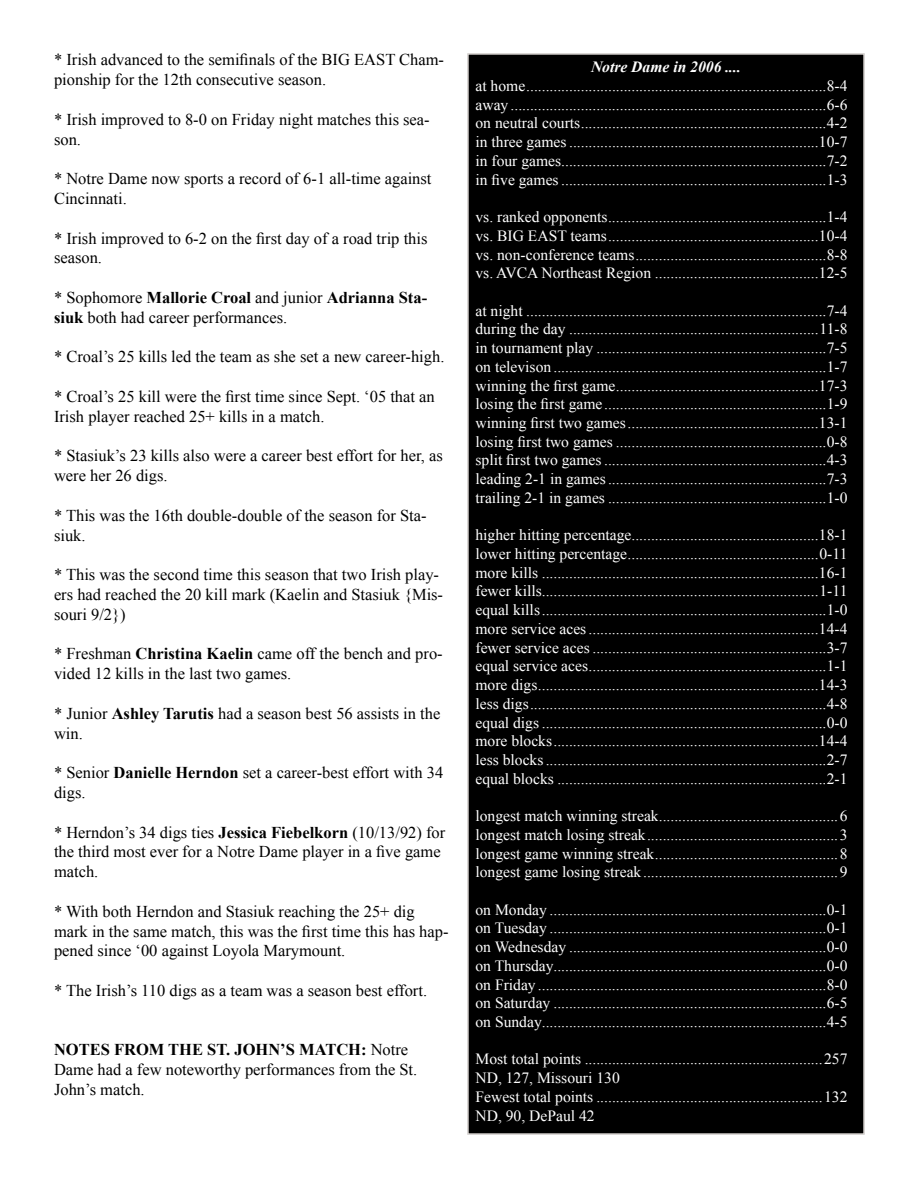
<style>
.page{position:relative;width:918px;height:1188px;background:#fff}
.page>*{position:absolute;margin:0;border:0;box-sizing:border-box;transform-origin:0 0}
.t1{font:16.5px/19.8px "Times New Roman";color:#000}
.t2{font:700 16.5px "Times New Roman";color:#000}
.t3{font:15.6px/18.8px "Times New Roman";color:#fff;text-align:justify}
.t4{font:italic 700 15.6px "Times New Roman";color:#fff}
.s1{font-weight:700}
</style>
<div class="page">
<div style="left:468px;top:54px;width:396px;height:1080px;background:#000"></div>
<div style="left:467px;top:53px;width:398px;height:1082px;border:2px solid #cdc9c7"></div>
<p class="t1" style="left:54px;top:50px;width:392px">* Irish advanced to the semifinals of the BIG EAST Cham&shy;pionship for the 12th consecutive season.</p>
<p class="t1" style="left:54px;top:109px;width:377px">* Irish improved to 8-0 on Friday night matches this sea&shy;son.</p>
<p class="t1" style="left:54px;top:169px;width:379px">* Notre Dame now sports a record of 6-1 all-time against<br>Cincinnati.</p>
<p class="t1" style="left:54px;top:228px;width:375px">* Irish improved to 6-2 on the first day of a road trip this season.</p>
<p class="t1" style="left:54px;top:287px;width:375px">* Sophomore <span class="s1">Mallorie Croal</span> and junior <span class="s1">Adrianna Sta&shy;siuk</span> both had career performances.</p>
<p class="t1" style="left:54px;top:347px;width:392px">* Croal’s 25 kills led the team as she set a new career-high.</p>
<p class="t1" style="left:54px;top:386px;width:382px">* Croal’s 25 kill were the first time since Sept. ‘05 that an<br>Irish player reached 25+ kills in a match.</p>
<p class="t1" style="left:54px;top:446px;width:390px">* Stasiuk’s 23 kills also were a career best effort for her, as were her 26 digs.</p>
<p class="t1" style="left:54px;top:505px;width:374px">* This was the 16th double-double of the season for Sta&shy;siuk.</p>
<p class="t1" style="left:54px;top:565px;width:391px">* This was the second time this season that two Irish play&shy;ers had reached the 20 kill mark (Kaelin and Stasiuk {Mis&shy;souri 9/2})</p>
<p class="t1" style="left:54px;top:644px;width:390px">* Freshman <span class="s1">Christina Kaelin</span> came off the bench and pro&shy;vided 12 kills in the last two games.</p>
<p class="t1" style="left:54px;top:703px;width:388px">* Junior <span class="s1">Ashley Tarutis</span> had a season best 56 assists in the win.</p>
<p class="t1" style="left:54px;top:763px;width:391px">* Senior <span class="s1">Danielle Herndon</span> set a career-best effort with 34 digs.</p>
<p class="t1" style="left:54px;top:822px;width:393px">* Herndon’s 34 digs ties <span class="s1">Jessica Fiebelkorn</span> (10/13/92) for the third most ever for a Notre Dame player in a five game match.</p>
<p class="t1" style="left:54px;top:901px;width:396px">* With both Herndon and Stasiuk reaching the 25+ dig mark in the same match, this was the first time this has hap&shy;pened since ‘00 against Loyola Marymount.</p>
<p class="t1" style="left:54px;top:980px;width:375px">* The Irish’s 110 digs as a team was a season best effort.</p>
<p class="t2" style="left:54px;top:1040px;width:85px">NOTES FROM</p>
<p class="t1" style="left:54px;top:1040px;width:365px;text-indent:114px"><span class="s1">THE ST. JOHN’S MATCH:</span> Notre<br>Dame had a few noteworthy performances from the St.<br>John’s match.</p>
<p class="t4" style="left:591px;top:58px;width:151px">Notre Dame in 2006 ....</p>
<p class="t3" style="left:476px;top:76px;width:374px">at home.............................................................................8-4 away .................................................................................6-6 on neutral courts...............................................................4-2 in three games ................................................................10-7 in four games....................................................................7-2 in five games ....................................................................1-3</p>
<p class="t3" style="left:476px;top:207px;width:374px">vs. ranked opponents........................................................1-4 vs. BIG EAST teams......................................................10-4 vs. non-conference teams.................................................8-8 vs. AVCA Northeast Region ..........................................12-5</p>
<p class="t3" style="left:476px;top:301px;width:374px">at night .............................................................................7-4 during the day ................................................................11-8 in tournament play ...........................................................7-5 on televison ......................................................................1-7 winning the first game....................................................17-3 losing the first game .........................................................1-9 winning first two games.................................................13-1 losing first two games ......................................................0-8 split first two games .........................................................4-3 leading 2-1 in games........................................................7-3 trailing 2-1 in games ........................................................1-0</p>
<p class="t3" style="left:476px;top:526px;width:374px">higher hitting percentage................................................18-1 lower hitting percentage.................................................0-11 more kills .......................................................................16-1 fewer kills.......................................................................1-11 equal kills.........................................................................1-0 more service aces...........................................................14-4 fewer service aces ............................................................3-7 equal service aces.............................................................1-1 more digs........................................................................14-3 less digs............................................................................4-8 equal digs .........................................................................0-0 more blocks....................................................................14-4 less blocks........................................................................2-7 equal blocks .....................................................................2-1</p>
<p class="t3" style="left:476px;top:806px;width:373px">longest match winning streak..............................................6 longest match losing streak.................................................3 longest game winning streak...............................................8 longest game losing streak..................................................9</p>
<p class="t3" style="left:476px;top:900px;width:373px">on Monday .......................................................................0-1 on Tuesday .......................................................................0-1 on Wednesday ..................................................................0-0 on Thursday......................................................................0-0 on Friday ..........................................................................8-0 on Saturday ......................................................................6-5 on Sunday.........................................................................4-5</p>
<p class="t3" style="left:476px;top:1050px;width:374px;text-align:left">Most total points .............................................................257<br>ND, 127, Missouri 130<br>Fewest total points ..........................................................132<br>ND, 90, DePaul 42</p>
</div>
